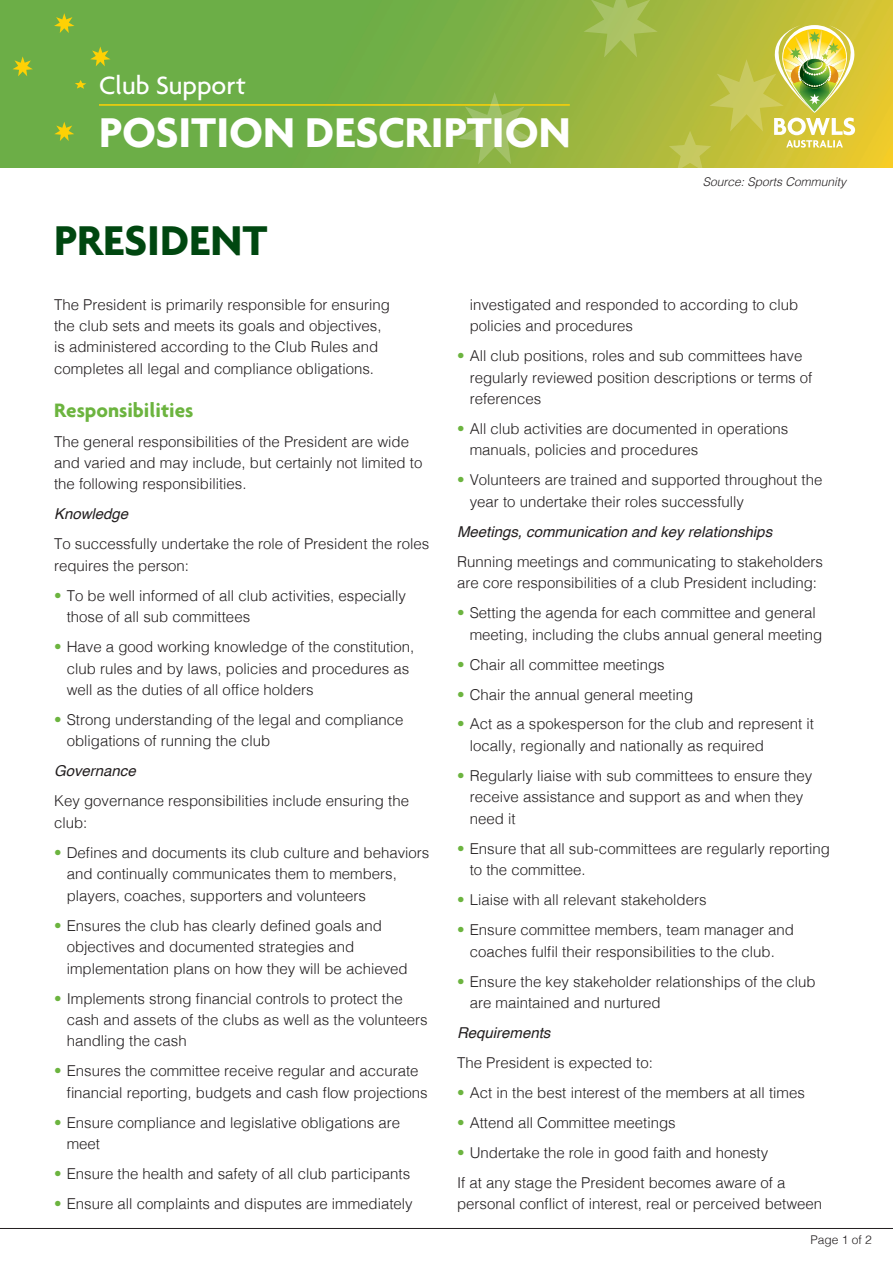
<style>
.page{position:relative;width:893px;height:1263px;background:#fff}
.page>*{position:absolute;margin:0;border:0;box-sizing:border-box;transform-origin:0 0}
.t1{font:700 45px "Agenda";color:#fff}
.t2{font:700 45px "Agenda";color:#004710}
.t3{font:500 27px "Agenda";color:#fff}
.t4{font:700 21px "Agenda";color:#6cb43f}
.t5{font:300 15px/21.5px "Helvetica";color:#231f20}
.t6{font:italic 15px "Helvetica";color:#231f20}
.t7{font:italic 300 12px "Helvetica";color:#231f20}
.t8{font:300 12px "Helvetica";color:#231f20}
.s1{color:#6cb43f}
</style>
<div class="page">
<hr style="left:0;top:1228px;width:893px;height:1px;background:#231f20">
<img style="left:0;top:0;width:893px;height:168px">
<hr style="left:99px;top:104px;width:471px;height:2px;background:#fed105">
<svg style="left:583px;top:0;width:75px;height:58px;background:#a0bb50"></svg>
<svg style="left:457px;top:92px;width:75px;height:72px;background:#93b84f"></svg>
<svg style="left:669px;top:25px;width:186px;height:143px;background:#c4c34c"></svg>
<svg style="left:54px;top:13px;width:20px;height:20px"></svg>
<svg style="left:90px;top:46px;width:21px;height:20px"></svg>
<svg style="left:12px;top:56px;width:21px;height:20px"></svg>
<svg style="left:75px;top:80px;width:11px;height:9px"></svg>
<svg style="left:54px;top:122px;width:20px;height:19px"></svg>
<h2 class="t3" style="left:99px;top:69px;width:148px">Club Support</h2>
<h1 class="t1" style="left:99px;top:105px;width:473px">POSITION DESCRIPTION</h1>
<h1 class="t2" style="left:54px;top:213px;width:215px">PRESIDENT</h1>
<p class="t7" style="left:703px;top:172px;width:145px">Source: Sports Community</p>
<p class="t5" style="left:54px;top:292px;width:337px">The President is primarily responsible for ensuring the club sets and meets its goals and objectives, is administered according to the Club Rules and completes all legal and compliance obligations.</p>
<h3 class="t4" style="left:54px;top:397px;width:141px">RESPONSIBILITIES</h3>
<p class="t5" style="left:54px;top:429px;width:370px">The general responsibilities of the President are wide and varied and may include, but certainly not limited to the following responsibilities.</p>
<p class="t6" style="left:54px;top:502px;width:76px">Knowledge</p>
<p class="t5" style="left:54px;top:532px;width:377px">To successfully undertake the role of President the roles requires the person:</p>
<p class="t5" style="left:67px;top:584px;width:341px;text-indent:-13px"><span class="s1">•</span> To be well informed of all club activities, especially those of all sub committees</p>
<p class="t5" style="left:67px;top:635px;width:349px;text-indent:-13px"><span class="s1">•</span> Have a good working knowledge of the constitution, club rules and by laws, policies and procedures as well as the duties of all office holders</p>
<p class="t5" style="left:67px;top:708px;width:338px;text-indent:-13px"><span class="s1">•</span> Strong understanding of the legal and compliance obligations of running the club</p>
<p class="t6" style="left:54px;top:759px;width:83px">Governance</p>
<p class="t5" style="left:54px;top:789px;width:357px">Key governance responsibilities include ensuring the club:</p>
<p class="t5" style="left:67px;top:841px;width:364px;text-indent:-13px"><span class="s1">•</span> Defines and documents its club culture and behaviors and continually communicates them to members, players, coaches, supporters and volunteers</p>
<p class="t5" style="left:67px;top:913px;width:342px;text-indent:-13px"><span class="s1">•</span> Ensures the club has clearly defined goals and objectives and documented strategies and implementation plans on how they will be achieved</p>
<p class="t5" style="left:67px;top:986px;width:363px;text-indent:-13px"><span class="s1">•</span> Implements strong financial controls to protect the cash and assets of the clubs as well as the volunteers handling the cash</p>
<p class="t5" style="left:67px;top:1059px;width:362px;text-indent:-13px"><span class="s1">•</span> Ensures the committee receive regular and accurate financial reporting, budgets and cash flow projections</p>
<p class="t5" style="left:67px;top:1111px;width:335px;text-indent:-13px"><span class="s1">•</span> Ensure compliance and legislative obligations are meet</p>
<p class="t5" style="left:54px;top:1162px;width:358px"><span class="s1">•</span> Ensure the health and safety of all club participants</p>
<p class="t5" style="left:54px;top:1192px;width:360px"><span class="s1">•</span> Ensure all complaints and disputes are immediately</p>
<p class="t5" style="left:470px;top:293px;width:330px">investigated and responded to according to club policies and procedures</p>
<p class="t5" style="left:470px;top:344px;width:344px;text-indent:-13px"><span class="s1">•</span> All club positions, roles and sub committees have regularly reviewed position descriptions or terms of references</p>
<p class="t5" style="left:470px;top:417px;width:320px;text-indent:-13px"><span class="s1">•</span> All club activities are documented in operations manuals, policies and procedures</p>
<p class="t5" style="left:470px;top:468px;width:354px;text-indent:-13px"><span class="s1">•</span> Volunteers are trained and supported throughout the year to undertake their roles successfully</p>
<p class="t6" style="left:457px;top:520px;width:317px">Meetings, communication and key relationships</p>
<p class="t5" style="left:457px;top:550px;width:367px">Running meetings and communicating to stakeholders are core responsibilities of a club President including:</p>
<p class="t5" style="left:470px;top:601px;width:354px;text-indent:-13px"><span class="s1">•</span> Setting the agenda for each committee and general meeting, including the clubs annual general meeting</p>
<p class="t5" style="left:457px;top:652px;width:209px"><span class="s1">•</span> Chair all committee meetings</p>
<p class="t5" style="left:457px;top:682px;width:238px"><span class="s1">•</span> Chair the annual general meeting</p>
<p class="t5" style="left:470px;top:712px;width:346px;text-indent:-13px"><span class="s1">•</span> Act as a spokesperson for the club and represent it locally, regionally and nationally as required</p>
<p class="t5" style="left:470px;top:764px;width:344px;text-indent:-13px"><span class="s1">•</span> Regularly liaise with sub committees to ensure they receive assistance and support as and when they need it</p>
<p class="t5" style="left:470px;top:837px;width:362px;text-indent:-13px"><span class="s1">•</span> Ensure that all sub-committees are regularly reporting to the committee.</p>
<p class="t5" style="left:457px;top:888px;width:251px"><span class="s1">•</span> Liaise with all relevant stakeholders</p>
<p class="t5" style="left:457px;top:918px;width:339px;text-align:center"><span class="s1">•</span> Ensure committee members, team manager and coaches fulfil their responsibilities to the club.</p>
<p class="t5" style="left:470px;top:969px;width:347px;text-indent:-13px"><span class="s1">•</span> Ensure the key stakeholder relationships of the club are maintained and nurtured</p>
<p class="t6" style="left:457px;top:1021px;width:95px">Requirements</p>
<p class="t5" style="left:457px;top:1051px;width:197px">The President is expected to:</p>
<p class="t5" style="left:457px;top:1081px;width:349px"><span class="s1">•</span> Act in the best interest of the members at all times</p>
<p class="t5" style="left:457px;top:1111px;width:220px"><span class="s1">•</span> Attend all Committee meetings</p>
<p class="t5" style="left:457px;top:1136px;width:330px;line-height:30px"><span class="s1">•</span> Undertake the role in good faith and honesty<br>If at any stage the President becomes aware of a</p>
<p class="t5" style="left:457px;top:1192px;width:367px">personal conflict of interest, real or perceived between</p>
<p class="t8" style="left:810px;top:1229px;width:63px">Page 1 of 2</p>
</div>
